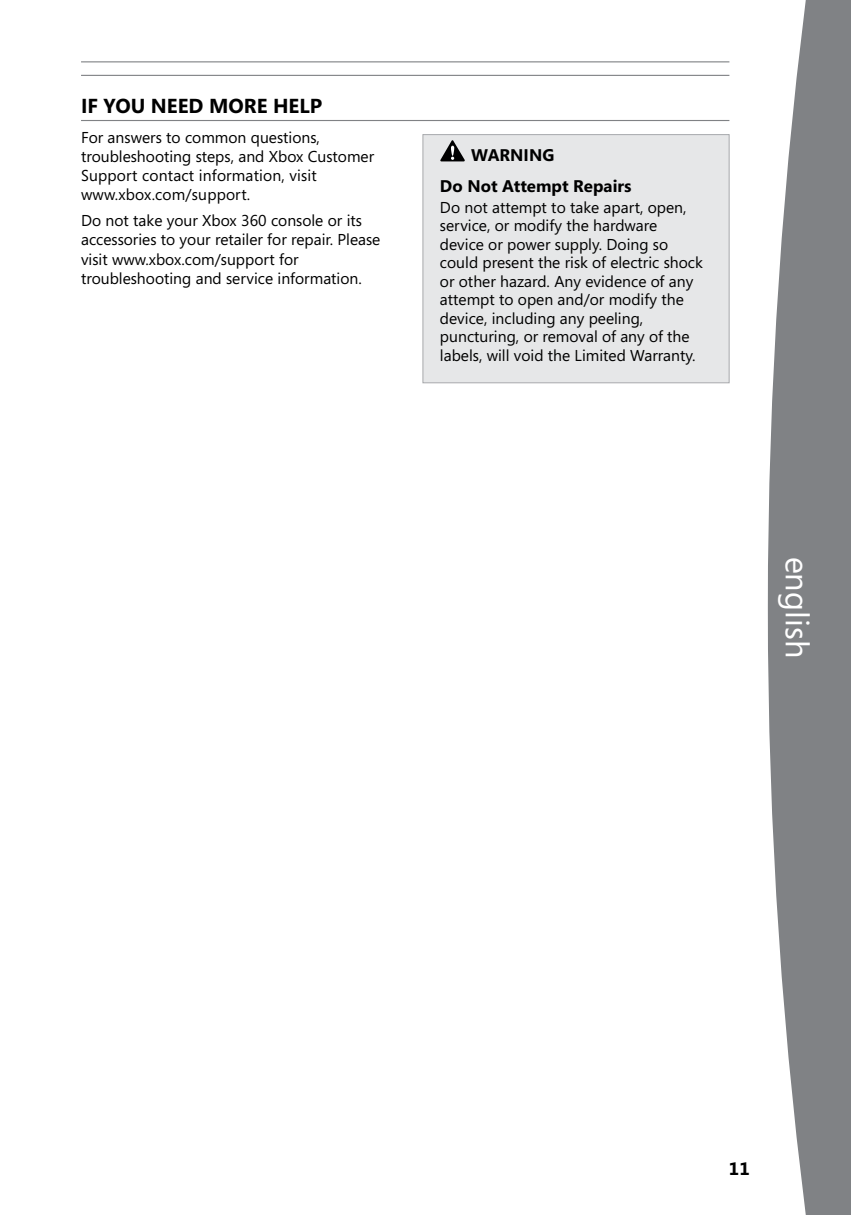
<style>
.page{position:relative;width:851px;height:1215px;background:#fff}
.page>*{position:absolute;margin:0;border:0;box-sizing:border-box;transform-origin:0 0}
.t1{font:32.62px "Segoe";letter-spacing:.005em;color:#fff}
.t2{font:700 20.25px "Segoe";color:#000}
.t3{font:700 18px "Segoe";color:#000}
.t4{font:700 16.88px/30.6px "Segoe";color:#000}
.t5{font:15.75px/18.7px "Segoe";color:#000}
</style>
<div class="page">
<hr style="left:81px;top:61px;width:648px;height:1px;background:#808285">
<hr style="left:81px;top:75px;width:648px;height:1px;background:#808285">
<svg style="left:767px;top:0;width:83px;height:1215px;fill:#808285"></svg>
<div style="left:422px;top:134px;width:307px;height:249px;background:#e6e7e8;border:1px solid #a7a9ac"></div>
<svg style="left:440px;top:140px;width:25px;height:21px"></svg>
<hr style="left:81px;top:120px;width:648px;height:1px;background:#808285">
<p class="t2" style="left:81px;top:92px;width:230px">If You N eed More Help</p>
<p class="t5" style="left:81px;top:128px;width:295px">For answers to common questions, troubleshooting steps, and Xbox Customer Support contact information, visit www.xbox.com/support.</p>
<p class="t5" style="left:81px;top:211px;width:301px">Do not take your Xbox 360 console or its accessories to your retailer for repair. Please visit www.xbox.com/support for troubleshooting and service information.</p>
<p class="t4" style="left:440px;top:139px;width:193px;text-indent:102px">G<br>Do N ot Attempt Repairs</p>
<p class="t5" style="left:440px;top:197px;width:264px">Do not attempt to take apart, open, service, or modify the hardware device or power supply. Doing so could present the risk of electric shock or other hazard. Any evidence of any attempt to open and/or modify the device, including any peeling, puncturing, or removal of any of the labels, will void the Limited Warranty.</p>
<p class="t4" style="left:471px;top:139px;width:40px">WARNIN</p>
<h1 class="t1" style="left:819px;top:557px;width:103px;rotate:90deg">english</h1>
<p class="t3" style="left:728px;top:1155px;width:22px">11</p>
</div>
